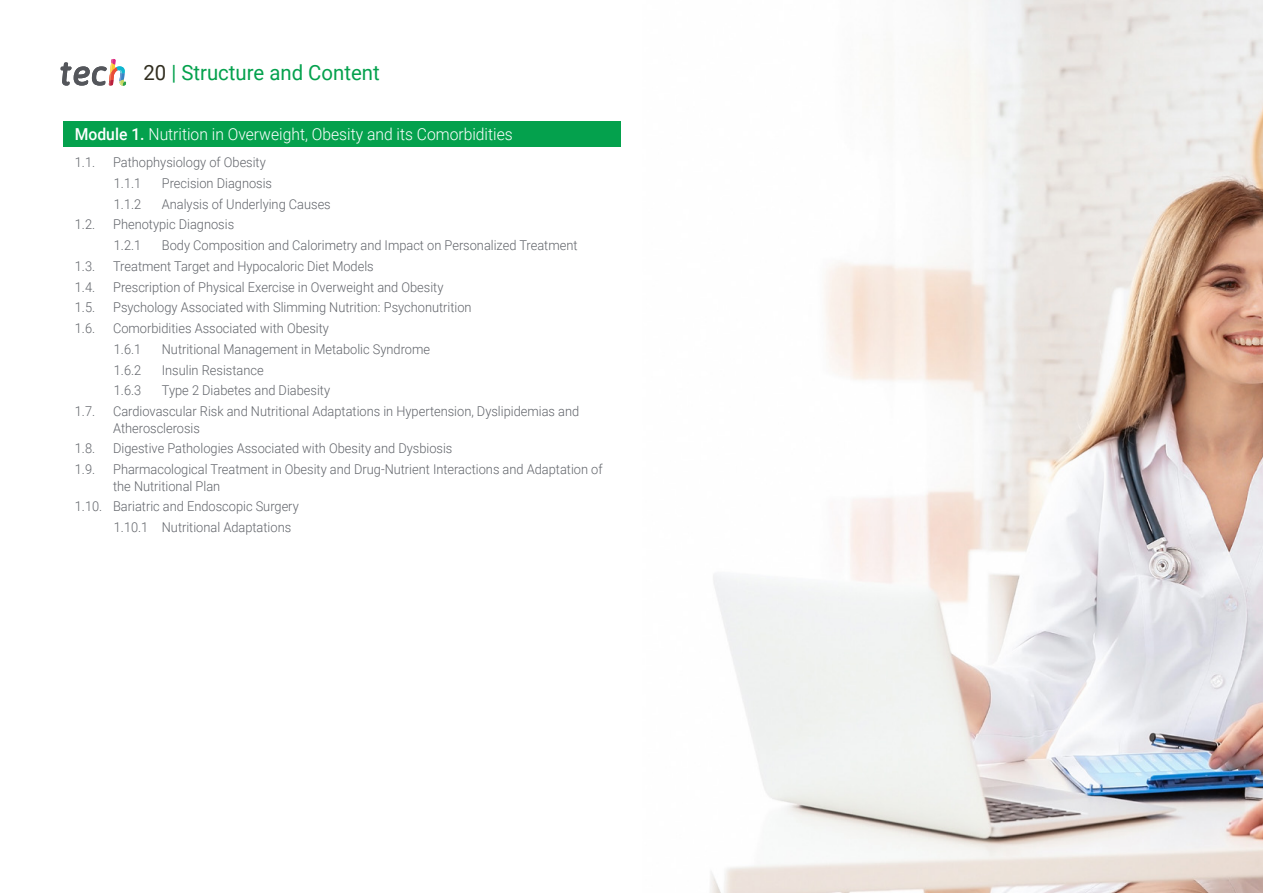
<style>
.page{position:relative;width:1263px;height:893px;background:#fff}
.page>*{position:absolute;margin:0;border:0;box-sizing:border-box;transform-origin:0 0}
.t1{font:21px "Roboto";color:#04a14d}
.t2{font:300 16.5px "Roboto";color:#fff;scale:.95 1}
.t3{font:300 13.5px/20.7px "Roboto";color:#61646a;scale:.95 1}
.s1{color:#312e20}
.s2{font-weight:500}
</style>
<div class="page">
<img style="left:710px;top:0;width:553px;height:893px">
<div style="left:64px;top:121px;width:557px;height:25px;background:#04a14d"></div>
<svg style="left:61px;top:59px;width:65px;height:27px"></svg>
<h1 class="t1" style="left:144px;top:57px;width:238px"><span class="s1">20</span> | Structure and Content</h1>
<p class="t2" style="left:75px;top:123px;width:462px"><span class="s2">Module 1.</span> Nutrition in Overweight, Obesity and its Comorbidities</p>
<p class="t3" style="left:75px;top:151px;width:23px">1.1.</p>
<p class="t3" style="left:113px;top:151px;width:162px">Pathophysiology of Obesity<br>1.1.1</p>
<p class="t3" style="left:162px;top:172px;width:118px">Precision Diagnosis</p>
<p class="t3" style="left:114px;top:193px;width:30px">1.1.2</p>
<p class="t3" style="left:162px;top:193px;width:179px">Analysis of Underlying Causes</p>
<p class="t3" style="left:75px;top:214px;width:23px">1.2.</p>
<p class="t3" style="left:113px;top:214px;width:129px">Phenotypic Diagnosis<br>1.2.1</p>
<p class="t3" style="left:162px;top:234px;width:439px">Body Composition and Calorimetry and Impact on Personalized Treatment</p>
<p class="t3" style="left:75px;top:255px;width:23px">1.3.</p>
<p class="t3" style="left:113px;top:255px;width:276px">Treatment Target and Hypocaloric Diet Models</p>
<p class="t3" style="left:75px;top:276px;width:23px">1.4.</p>
<p class="t3" style="left:113px;top:276px;width:349px">Prescription of Physical Exercise in Overweight and Obesity</p>
<p class="t3" style="left:75px;top:297px;width:23px">1.5.</p>
<p class="t3" style="left:113px;top:297px;width:379px">Psychology Associated with Slimming Nutrition: Psychonutrition</p>
<p class="t3" style="left:75px;top:317px;width:23px">1.6.</p>
<p class="t3" style="left:113px;top:317px;width:229px">Comorbidities Associated with Obesity<br>1.6.1</p>
<p class="t3" style="left:162px;top:338px;width:284px">Nutritional Management in Metabolic Syndrome</p>
<p class="t3" style="left:114px;top:359px;width:30px">1.6.2</p>
<p class="t3" style="left:162px;top:359px;width:109px">Insulin Resistance</p>
<p class="t3" style="left:114px;top:380px;width:30px">1.6.3</p>
<p class="t3" style="left:162px;top:380px;width:179px">Type 2 Diabetes and Diabesity</p>
<p class="t3" style="left:75px;top:400px;width:23px">1.7.</p>
<p class="t3" style="left:113px;top:403px;width:492px;line-height:16.5px">Cardiovascular Risk and Nutritional Adaptations in Hypertension, Dyslipidemias and<br>Atherosclerosis</p>
<p class="t3" style="left:75px;top:438px;width:23px">1.8.</p>
<p class="t3" style="left:113px;top:438px;width:359px">Digestive Pathologies Associated with Obesity and Dysbiosis</p>
<p class="t3" style="left:75px;top:458px;width:23px">1.9.</p>
<p class="t3" style="left:113px;top:461px;width:517px;line-height:16.5px">Pharmacological Treatment in Obesity and Drug-Nutrient Interactions and Adaptation of the Nutritional Plan</p>
<p class="t3" style="left:114px;top:496px;width:196px;text-indent:-39px">1.10. Bariatric and Endoscopic Surgery<br>1.10.1 Nutritional Adaptations</p>
</div>
